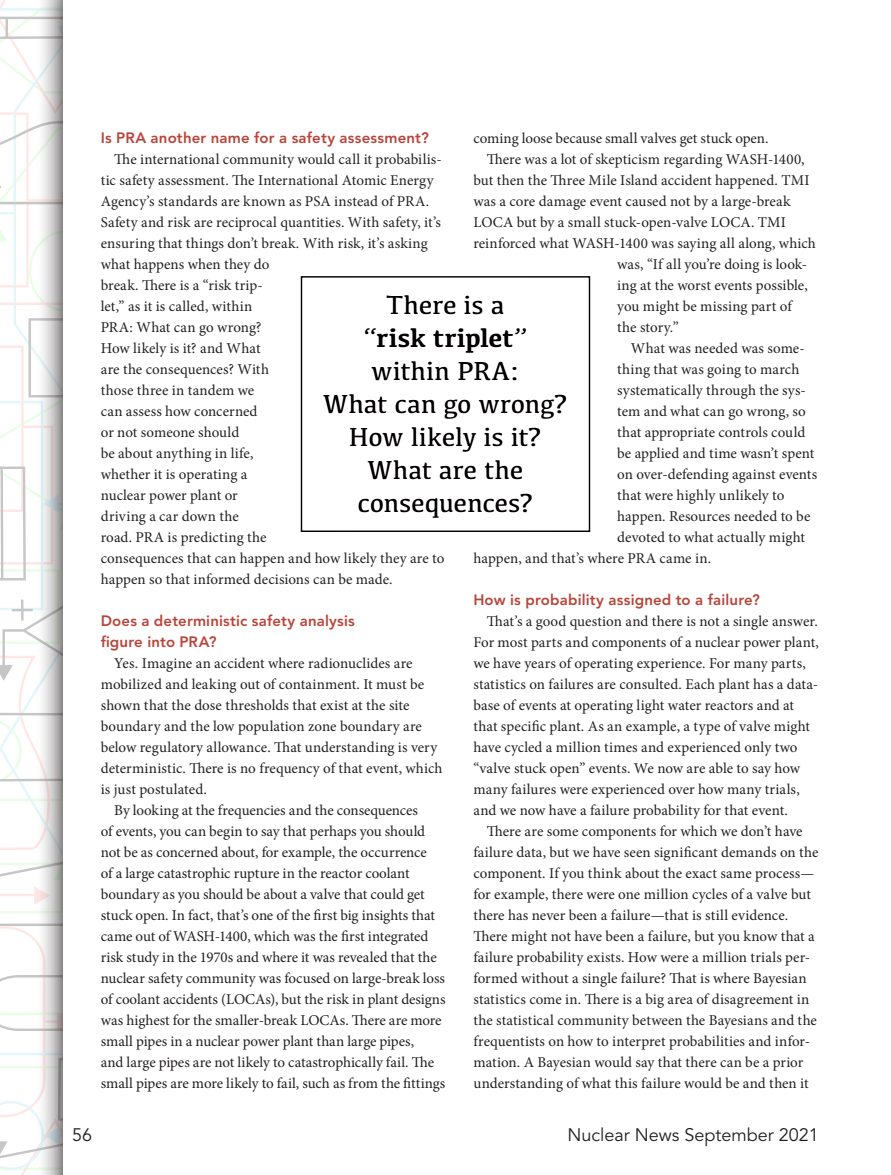
<style>
.page{position:relative;width:891px;height:1175px;background:#fff}
.page>*{position:absolute;margin:0;border:0;box-sizing:border-box;transform-origin:0 0}
.t1{font:27px/33px "Kefa";letter-spacing:-.005em;color:#0f0709;text-align:center}
.t2{font:18px "Avenir LT Pro";color:#231f20}
.t3{font:15px/21px "Minion Pro";color:#231f20}
.t4{font:800 15px/21px "Avenir LT Pro";letter-spacing:.01em;color:#b9453a}
.s1{font-weight:700}
</style>
<div class="page">
<svg style="left:0;top:0;width:36px;height:1174px"></svg>
<svg style="left:36px;top:0;width:27px;height:1174px"></svg>
<svg style="left:300px;top:276px;width:291px;height:256px"></svg>
<p class="t4" style="left:101px;top:127px;width:330px">Is PRA another name for a safety assessment?</p>
<p class="t3" style="left:101px;top:148px;width:345px;text-indent:14px">The international community would call it probabilis&shy;tic safety assessment. The International Atomic Energy Agency’s standards are known as PSA instead of PRA.<br>Safety and risk are reciprocal quantities. With safety, it’s ensuring that things don’t break. With risk, it’s asking what happens when they do<br>break. There is a “risk trip-<br>let,” as it is called, within<br>PRA: What can go wrong?<br>How likely is it? and What<br>are the consequences? With<br>those three in tandem we<br>can assess how concerned<br>or not someone should<br>be about anything in life,<br>whether it is operating a<br>nuclear power plant or<br>driving a car down the<br>road. PRA is predicting the<br>consequences that can happen and how likely they are to happen so that informed decisions can be made.</p>
<p class="t4" style="left:101px;top:610px;width:256px">Does a deterministic safety analysis figure into PRA?</p>
<p class="t3" style="left:114px;top:652px;width:300px">Yes. Imagine an accident where radionuclides are</p>
<p class="t3" style="left:101px;top:673px;width:325px">mobilized and leaking out of containment. It must be</p>
<p class="t3" style="left:101px;top:694px;width:310px">shown that the dose thresholds that exist at the site</p>
<p class="t3" style="left:101px;top:715px;width:323px">boundary and the low population zone boundary are</p>
<p class="t3" style="left:101px;top:736px;width:338px">below regulatory allowance. That understanding is very</p>
<p class="t3" style="left:101px;top:757px;width:343px">deterministic. There is no frequency of that event, which</p>
<p class="t3" style="left:101px;top:778px;width:108px">is just postulated.</p>
<p class="t3" style="left:114px;top:799px;width:305px">By looking at the frequencies and the consequences</p>
<p class="t3" style="left:101px;top:820px;width:326px">of events, you can begin to say that perhaps you should</p>
<p class="t3" style="left:101px;top:841px;width:328px">not be as concerned about, for example, the occurrence</p>
<p class="t3" style="left:101px;top:862px;width:310px">of a large catastrophic rupture in the reactor coolant</p>
<p class="t3" style="left:101px;top:883px;width:325px">boundary as you should be about a valve that could get</p>
<p class="t3" style="left:101px;top:904px;width:336px">stuck open. In fact, that’s one of the first big insights that</p>
<p class="t3" style="left:101px;top:925px;width:329px">came out of WASH-1400, which was the first integrated</p>
<p class="t3" style="left:101px;top:946px;width:337px">risk study in the 1970s and where it was revealed that the</p>
<p class="t3" style="left:101px;top:967px;width:346px">nuclear safety community was focused on large-break loss</p>
<p class="t3" style="left:101px;top:988px;width:346px">of coolant accidents (LOCAs), but the risk in plant designs</p>
<p class="t3" style="left:101px;top:1009px;width:342px">was highest for the smaller-break LOCAs. There are more</p>
<p class="t3" style="left:101px;top:1030px;width:315px">small pipes in a nuclear power plant than large pipes,</p>
<p class="t3" style="left:101px;top:1051px;width:335px">and large pipes are not likely to catastrophically fail. The</p>
<p class="t3" style="left:101px;top:1072px;width:346px">small pipes are more likely to fail, such as from the fittings</p>
<p class="t3" style="left:473px;top:127px;width:297px">coming loose because small valves get stuck open.</p>
<p class="t3" style="left:487px;top:148px;width:319px">There was a lot of skepticism regarding WASH-1400,</p>
<p class="t3" style="left:473px;top:169px;width:338px">but then the Three Mile Island accident happened. TMI</p>
<p class="t3" style="left:473px;top:190px;width:319px">was a core damage event caused not by a large-break</p>
<p class="t3" style="left:473px;top:211px;width:314px">LOCA but by a small stuck-open-valve LOCA. TMI</p>
<p class="t3" style="left:473px;top:232px;width:344px">reinforced what WASH-1400 was saying all along, which</p>
<p class="t3" style="left:617px;top:253px;width:191px">was, “If all you’re doing is look-</p>
<p class="t3" style="left:617px;top:274px;width:192px">ing at the worst events possible,</p>
<p class="t3" style="left:617px;top:295px;width:176px">you might be missing part of</p>
<p class="t3" style="left:617px;top:316px;width:63px">the story.”</p>
<p class="t3" style="left:631px;top:337px;width:175px">What was needed was some-</p>
<p class="t3" style="left:617px;top:358px;width:184px">thing that was going to march</p>
<p class="t3" style="left:617px;top:379px;width:190px">systematically through the sys-</p>
<p class="t3" style="left:617px;top:400px;width:190px">tem and what can go wrong, so</p>
<p class="t3" style="left:617px;top:421px;width:190px">that appropriate controls could</p>
<p class="t3" style="left:617px;top:442px;width:199px">be applied and time wasn’t spent</p>
<p class="t3" style="left:617px;top:463px;width:201px">on over-defending against events</p>
<p class="t3" style="left:617px;top:484px;width:169px">that were highly unlikely to</p>
<p class="t3" style="left:617px;top:505px;width:195px">happen. Resources needed to be</p>
<p class="t3" style="left:617px;top:526px;width:189px">devoted to what actually might</p>
<p class="t3" style="left:473px;top:547px;width:239px">happen, and that’s where PRA came in.</p>
<p class="t4" style="left:473px;top:589px;width:288px">How is probability assigned to a failure?</p>
<p class="t3" style="left:473px;top:610px;width:347px;text-indent:14px">That’s a good question and there is not a single answer.<br>For most parts and components of a nuclear power plant, we have years of operating experience. For many parts, statistics on failures are consulted. Each plant has a data&shy;base of events at operating light water reactors and at that specific plant. As an example, a type of valve might have cycled a million times and experienced only two “valve stuck open” events. We now are able to say how many failures were experienced over how many trials, and we now have a failure probability for that event.</p>
<p class="t3" style="left:473px;top:820px;width:347px;text-indent:14px">There are some components for which we don’t have failure data, but we have seen significant demands on the component. If you think about the exact same process— for example, there were one million cycles of a valve but there has never been a failure—that is still evidence.<br>There might not have been a failure, but you know that a failure probability exists. How were a million trials per&shy;formed without a single failure? That is where Bayesian statistics come in. There is a big area of disagreement in the statistical community between the Bayesians and the frequentists on how to interpret probabilities and infor&shy;mation. A Bayesian would say that there can be a prior understanding of what this failure would be and then it</p>
<h1 class="t1" style="left:323px;top:288px;width:246px">There is a<br>“<span class="s1">risk triplet</span>” within PRA:<br>What can go wrong?<br>How likely is it?<br>What are the consequences?</h1>
<p class="t2" style="left:72px;top:1123px;width:22px">56</p>
<p class="t2" style="left:568px;top:1123px;width:253px">Nuclear News September 2021</p>
</div>
